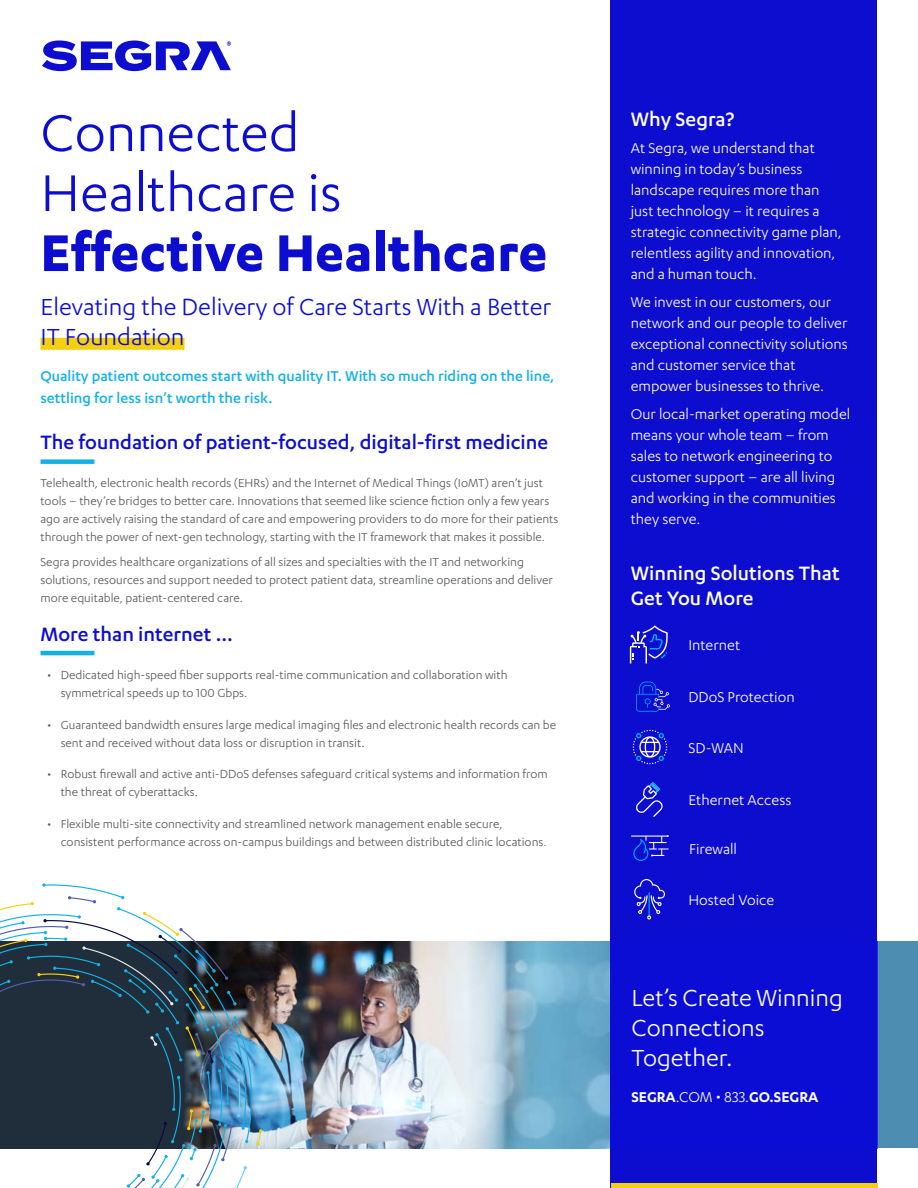
<style>
.page{position:relative;width:918px;height:1188px;background:#fff}
.page>*{position:absolute;margin:0;border:0;box-sizing:border-box;transform-origin:0 0}
.t1{font:60px/60px "Karbon";color:#0d0dcf}
.t2{font:700 60px "Karbon";color:#0d0dcf}
.t3{font:27px/30px "Karbon";color:#0d0dcf}
.t4{font:27px/30px "Karbon";color:#fff}
.t5{font:500 22.5px "Karbon";color:#0d0dcf}
.t6{font:500 22.5px/25.5px "Karbon";color:#fff}
.t7{font:16.5px/21px "Karbon";color:#fff}
.t8{font:500 16.5px/22.5px "Karbon";color:#14b1e7}
.t9{font:600 16.5px "Karbon";color:#fff}
.t10{font:13.5px/18px "Karbon";color:#58595b}
.s1{font-weight:400}
</style>
<div class="page">
<img style="left:262px;top:941px;width:348px;height:208px">
<div style="left:611px;top:941px;width:307px;height:207px;background:#4d8db1"></div>
<img style="left:0;top:883px;width:262px;height:305px">
<div style="left:610px;top:0;width:268px;height:1188px;background:#0d0dcf"></div>
<div style="left:40px;top:338px;width:145px;height:12px;background:#f5d010"></div>
<svg style="left:42px;top:41px;width:189px;height:30px"></svg>
<div style="left:40px;top:459px;width:54px;height:5px;background:#14b1e7"></div>
<hr style="left:611px;top:1184px;width:267px;height:4px;background:#f5d010">
<hr style="left:40px;top:651px;width:54px;height:4px;background:#14b1e7">
<svg style="left:630px;top:625px;width:38px;height:39px"></svg>
<svg style="left:633px;top:730px;width:34px;height:34px"></svg>
<svg style="left:636px;top:782px;width:27px;height:35px"></svg>
<svg style="left:631px;top:835px;width:38px;height:26px"></svg>
<svg style="left:634px;top:879px;width:31px;height:41px"></svg>
<svg style="left:636px;top:682px;width:34px;height:30px"></svg>
<h1 class="t1" style="left:40px;top:101px;width:303px">Connected<br>Healthcare is</h1>
<h1 class="t2" style="left:40px;top:219px;width:509px">Effective Healthcare</h1>
<h2 class="t3" style="left:40px;top:291px;width:513px">Elevating the Delivery of Care Starts With a Better<br>IT Foundation</h2>
<p class="t8" style="left:40px;top:364px;width:515px">Quality patient outcomes start with quality IT. With so much riding on the line, settling for less isn’t worth the risk.</p>
<h3 class="t5" style="left:40px;top:429px;width:509px">The foundation of patient-focused, digital-first medicine</h3>
<p class="t10" style="left:40px;top:474px;width:519px">Telehealth, electronic health records (EHRs) and the Internet of Medical Things (IoMT) aren’t just tools – they’re bridges to better care. Innovations that seemed like science fiction only a few years ago are actively raising the standard of care and empowering providers to do more for their patients through the power of next-gen technology, starting with the IT framework that makes it possible.</p>
<p class="t10" style="left:40px;top:552px;width:514px">Segra provides healthcare organizations of all sizes and specialties with the IT and networking solutions, resources and support needed to protect patient data, streamline operations and deliver more equitable, patient-centered care.</p>
<h3 class="t5" style="left:40px;top:621px;width:194px">More than internet …</h3>
<p class="t10" style="left:61px;top:666px;width:448px;text-indent:-14px">• Dedicated high-speed fiber supports real-time communication and collaboration with symmetrical speeds up to 100 Gbps.</p>
<p class="t10" style="left:61px;top:715px;width:497px;text-indent:-14px">• Guaranteed bandwidth ensures large medical imaging files and electronic health records can be sent and received without data loss or disruption in transit.</p>
<p class="t10" style="left:61px;top:765px;width:489px;text-indent:-14px">• Robust firewall and active anti-DDoS defenses safeguard critical systems and information from the threat of cyberattacks.</p>
<p class="t10" style="left:61px;top:814px;width:487px;text-indent:-14px">• Flexible multi-site connectivity and streamlined network management enable secure, consistent performance across on-campus buildings and between distributed clinic locations.</p>
<h3 class="t6" style="left:631px;top:105px;width:105px">Why Segra?</h3>
<p class="t7" style="left:631px;top:137px;width:213px">At Segra, we understand that winning in today’s business landscape requires more than just technology – it requires a strategic connectivity game plan, relentless agility and innovation, and a human touch.</p>
<p class="t7" style="left:631px;top:291px;width:219px">We invest in our customers, our network and our people to deliver exceptional connectivity solutions and customer service that empower businesses to thrive.</p>
<p class="t7" style="left:631px;top:403px;width:221px">Our local-market operating model means your whole team – from sales to network engineering to customer support – are all living and working in the communities they serve.</p>
<h3 class="t6" style="left:631px;top:559px;width:211px">Winning Solutions That<br>Get You More</h3>
<p class="t7" style="left:688px;top:634px;width:53px">Internet</p>
<p class="t7" style="left:688px;top:686px;width:108px">DDoS Protection</p>
<p class="t7" style="left:688px;top:737px;width:57px">SD-WAN</p>
<p class="t7" style="left:688px;top:789px;width:105px">Ethernet Access</p>
<p class="t7" style="left:689px;top:838px;width:50px">Firewall</p>
<p class="t7" style="left:688px;top:889px;width:87px">Hosted Voice</p>
<h2 class="t4" style="left:631px;top:982px;width:213px">Let’s Create Winning<br>Connections<br>Together.</h2>
<p class="t9" style="left:631px;top:1088px;width:189px">SEGRA<span class="s1">.COM • 833.</span>GO.SEGRA</p>
</div>
